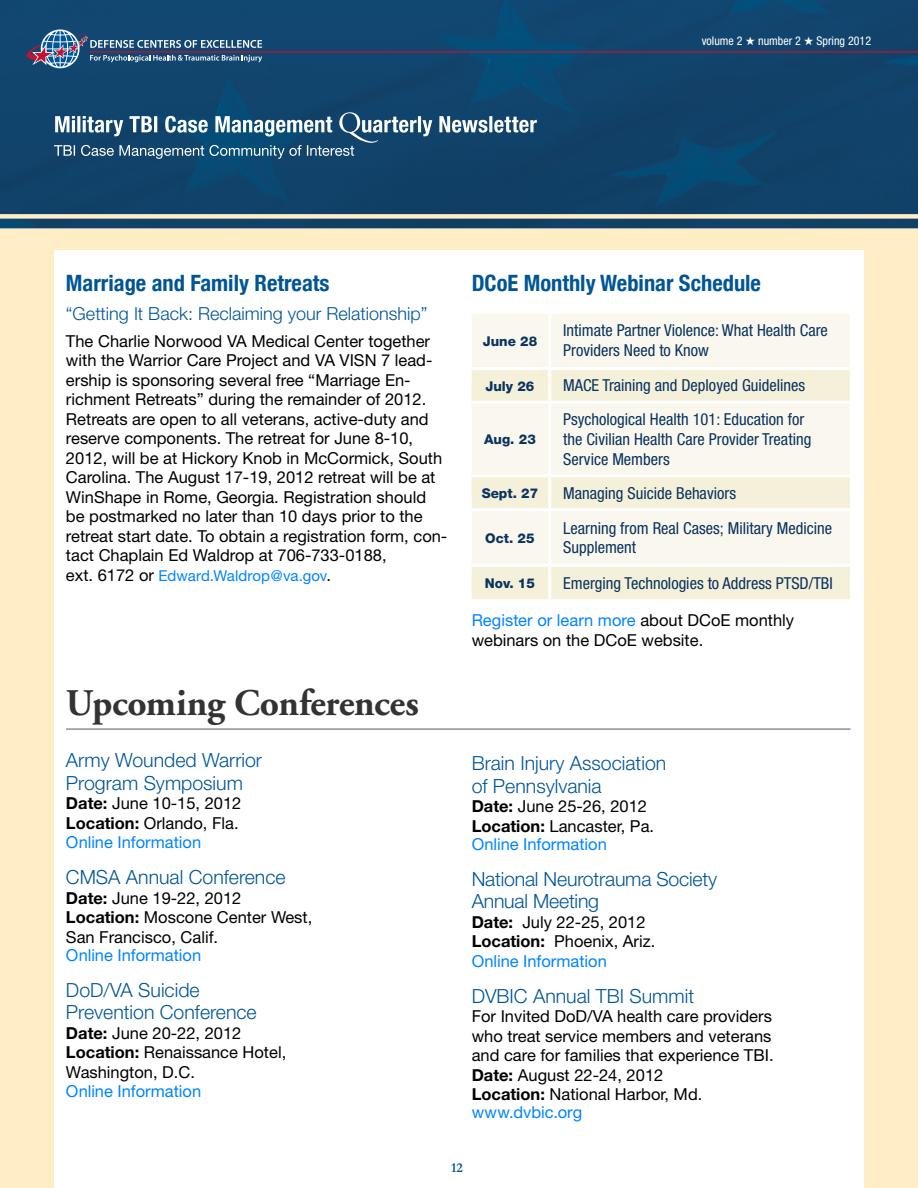
<style>
.page{position:relative;width:918px;height:1188px;background:#ffedc5}
.page>*{position:absolute;margin:0;border:0;box-sizing:border-box;transform-origin:0 0}
.t1{font:700 37.5px "Adobe Garamond";letter-spacing:-.01em;color:#333}
.Sub_Head{font:700 condensed 22.5px "Helvetica Neue";color:#005596}
.mini_sub_heads{font:300 19.5px/22.5px "Helvetica Neue";color:#005596}
.mini_sub_heads-2{font:300 18px "Helvetica Neue";color:#005596}
.Body{font:16.5px/19.5px "Helvetica Neue";color:#000}
.Body_Copy{font:condensed 16.5px/19.8px "Helvetica Neue LT Std";color:#0a335f}
.Body-2{font:16.5px "Helvetica Neue";color:#0084ff}
.Body-3{font:15px "Helvetica Neue";letter-spacing:.005em;color:#0084ff}
.Body_Copy-2{font:800 13.5px "Helvetica Neue";color:#0a335f}
.t2{font:700 13.5px "Garamond";color:#005596}
.t3{font:condensed 12px "Helvetica Neue LT Std";color:#fff}
.s1{font-size:16.5px;color:#000}
.s2{color:#0084ff}
.s3{font-weight:700}
</style>
<div class="page">
<div style="left:54px;top:251px;width:810px;height:937px;background:#fff"></div>
<img style="left:0;top:0;width:918px;height:228px">
<svg style="left:20px;top:29px;width:242px;height:40px;background:#3b6286"></svg>
<div style="left:0;top:214px;width:918px;height:5px;background:#ffedc5"></div>
<svg style="left:54px;top:112px;width:483px;height:47px;background:#3e6989"></svg>
<hr style="left:89px;top:51px;width:829px;height:1px;background:#c41230">
<div style="left:472px;top:314px;width:378px;height:53px;background:#faf8ee"></div>
<svg style="left:472px;top:370px;width:378px;height:229px;background:#f7f4e5"></svg>
<hr style="left:548px;top:314px;width:3px;height:53px;background:#fff">
<hr style="left:548px;top:370px;width:3px;height:31px;background:#fff">
<hr style="left:472px;top:401px;width:78px;height:3px;background:#fff">
<hr style="left:550px;top:401px;width:300px;height:3px;background:#fff">
<hr style="left:548px;top:404px;width:3px;height:70px;background:#fff">
<hr style="left:472px;top:474px;width:78px;height:3px;background:#fff">
<hr style="left:550px;top:474px;width:300px;height:3px;background:#fff">
<hr style="left:548px;top:477px;width:3px;height:31px;background:#fff">
<hr style="left:472px;top:508px;width:78px;height:3px;background:#fff">
<hr style="left:550px;top:508px;width:300px;height:3px;background:#fff">
<hr style="left:548px;top:511px;width:3px;height:53px;background:#fff">
<hr style="left:472px;top:564px;width:78px;height:3px;background:#fff">
<hr style="left:550px;top:564px;width:300px;height:3px;background:#fff">
<hr style="left:548px;top:567px;width:3px;height:32px;background:#fff">
<hr style="left:66px;top:729px;width:784px;height:1px;background:#58595b">
<p class="t3" style="left:702px;top:34px;width:171px">volume 2 ★ number 2 ★ Spring 2012</p>
<p class="Sub_Head" style="left:66px;top:270px;width:265px">Marriage and Family Retreats</p>
<p class="mini_sub_heads-2" style="left:66px;top:303px;width:363px">“Getting It Back: Reclaiming your Relationship”</p>
<p class="Body" style="left:66px;top:331px;width:383px">The Charlie Norwood VA Medical Center together with the Warrior Care Project and VA VISN 7 lead&shy;ership is sponsoring several free “Marriage En&shy;richment Retreats” during the remainder of 2012.<br>Retreats are open to all veterans, active-duty and reserve components. The retreat for June 8-10, 2012, will be at Hickory Knob in McCormick, South Carolina. The August 17-19, 2012 retreat will be at WinShape in Rome, Georgia. Registration should be postmarked no later than 10 days prior to the retreat start date. To obtain a registration form, con&shy;tact Chaplain Ed Waldrop at 706-733-0188,</p>
<p class="Body-3" style="left:66px;top:566px;width:266px"><span class="s1">ext. 6172 or</span> Edward.Waldrop@va.gov<span class="s1">.</span></p>
<p class="Sub_Head" style="left:472px;top:270px;width:291px">DCoE Monthly Webinar Schedule</p>
<p class="Body_Copy-2" style="left:483px;top:333px;width:56px">June 28</p>
<p class="Body_Copy" style="left:563px;top:320px;width:266px">Intimate Partner Violence: What Health Care<br>Providers Need to Know</p>
<p class="Body_Copy-2" style="left:485px;top:378px;width:51px">July 26</p>
<p class="Body_Copy" style="left:563px;top:375px;width:244px">MACE Training and Deployed Guidelines</p>
<p class="Body_Copy-2" style="left:484px;top:431px;width:53px">Aug. 23</p>
<p class="Body_Copy" style="left:563px;top:409px;width:250px">Psychological Health 101: Education for the Civilian Health Care Provider Treating<br>Service Members</p>
<p class="Body_Copy-2" style="left:482px;top:485px;width:58px">Sept. 27</p>
<p class="Body_Copy" style="left:563px;top:483px;width:174px">Managing Suicide Behaviors</p>
<p class="Body_Copy-2" style="left:485px;top:530px;width:51px">Oct. 25</p>
<p class="Body_Copy" style="left:563px;top:518px;width:271px">Learning from Real Cases; Military Medicine<br>Supplement</p>
<p class="Body_Copy-2" style="left:485px;top:575px;width:52px">Nov. 15</p>
<p class="Body_Copy" style="left:563px;top:573px;width:271px">Emerging Technologies to Address PTSD/TBI</p>
<p class="Body" style="left:472px;top:610px;width:324px"><span class="s2">Register or learn more</span> about DCoE monthly webinars on the DCoE website.</p>
<p class="t1" style="left:66px;top:683px;width:354px">Upcoming Conferences</p>
<p class="mini_sub_heads" style="left:66px;top:749px;width:198px">Army Wounded Warrior<br>Program Symposium</p>
<p class="Body" style="left:66px;top:793px;width:177px"><span class="s3">Date:</span> June 10-15, 2012<br><span class="s3">Location:</span> Orlando, Fla.<br><span class="s2">Online Information</span></p>
<p class="mini_sub_heads" style="left:66px;top:866px;width:221px">CMSA Annual Conference</p>
<p class="Body" style="left:66px;top:888px;width:248px"><span class="s3">Date:</span> June 19-22, 2012<br><span class="s3">Location:</span> Moscone Center West,<br>San Francisco, Calif.</p>
<p class="Body-2" style="left:66px;top:945px;width:137px">Online Information</p>
<p class="mini_sub_heads" style="left:66px;top:978px;width:192px">DoD/VA Suicide<br>Prevention Conference</p>
<p class="Body" style="left:66px;top:1023px;width:222px"><span class="s3">Date:</span> June 20-22, 2012<br><span class="s3">Location:</span> Renaissance Hotel,<br>Washington, D.C.<br><span class="s2">Online Information</span></p>
<p class="mini_sub_heads" style="left:472px;top:752px;width:196px">Brain Injury Association of Pennsylvania</p>
<p class="Body" style="left:472px;top:796px;width:184px"><span class="s3">Date:</span> June 25-26, 2012<br><span class="s3">Location:</span> Lancaster, Pa.</p>
<p class="Body-2" style="left:472px;top:834px;width:137px">Online Information</p>
<p class="mini_sub_heads" style="left:472px;top:867px;width:247px">National Neurotrauma Society<br>Annual Meeting</p>
<p class="Body" style="left:472px;top:912px;width:185px"><span class="s3">Date:</span> July 22-25, 2012<br><span class="s3">Location:</span> Phoenix, Ariz.<br><span class="s2">Online Information</span></p>
<p class="mini_sub_heads" style="left:472px;top:984px;width:224px">DVBIC Annual TBI Summit</p>
<p class="Body" style="left:472px;top:1006px;width:303px">For Invited DoD/VA health care providers who treat service members and veterans and care for families that experience TBI.<br><span class="s3">Date:</span> August 22-24, 2012<br><span class="s3">Location:</span> National Harbor, Md.</p>
<p class="Body-2" style="left:472px;top:1103px;width:112px">www.dvbic.org</p>
<p class="t2" style="left:451px;top:1160px;width:13px">12</p>
</div>
